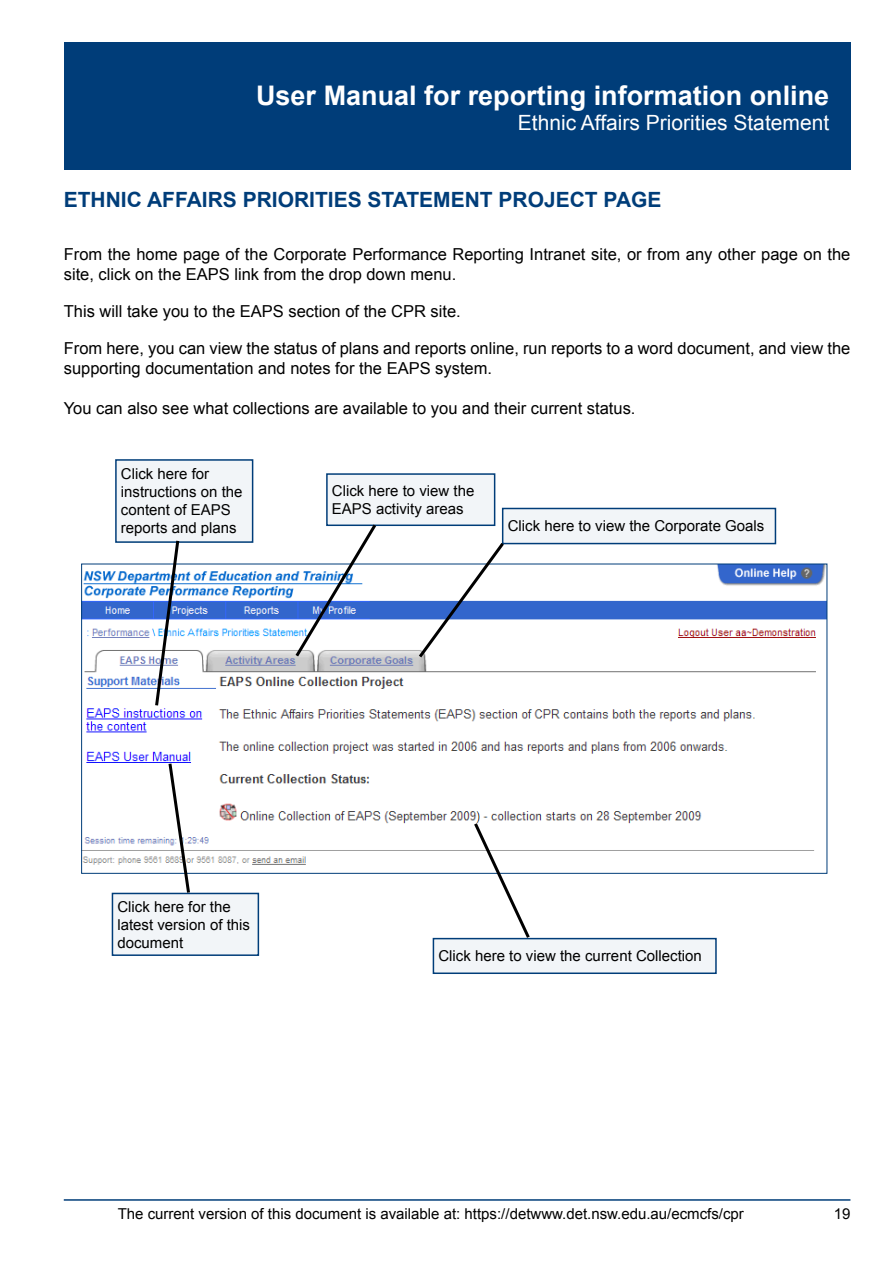
<style>
.page{position:relative;width:893px;height:1263px;background:#fff}
.page>*{position:absolute;margin:0;border:0;box-sizing:border-box;transform-origin:0 0}
.t1{font:700 27px "Arial";color:#fff}
.t2{font:700 21px "Arial";color:#003d79}
.t3{font:21px "Arial";color:#fff}
.t4{font:16.5px/19.8px "Arial";color:#000}
.t5{font:15px/18px "Arial";color:#000}
</style>
<div class="page">
<div style="left:64px;top:43px;width:786px;height:127px;background:#003d79"></div>
<hr style="left:64px;top:1199px;width:786px;height:2px;background:#003d79">
<div style="left:116px;top:460px;width:137px;height:82px;background:#f2f5f8"></div>
<div style="left:115px;top:459px;width:138px;height:84px;border:2px solid #003d79"></div>
<div style="left:327px;top:474px;width:168px;height:51px;background:#f2f5f8"></div>
<div style="left:326px;top:473px;width:169px;height:53px;border:2px solid #003d79"></div>
<div style="left:433px;top:939px;width:283px;height:34px;background:#f2f5f8"></div>
<div style="left:433px;top:938px;width:284px;height:36px;border:2px solid #003d79"></div>
<div style="left:503px;top:508px;width:272px;height:36px;background:#f2f5f8"></div>
<div style="left:502px;top:508px;width:274px;height:36px;border:2px solid #003d79"></div>
<div style="left:112px;top:893px;width:146px;height:62px;background:#f2f5f8"></div>
<div style="left:112px;top:893px;width:147px;height:63px;border:2px solid #003d79"></div>
<img style="left:83px;top:565px;width:742px;height:300px">
<svg style="left:167px;top:760px;width:25px;height:136px"></svg>
<svg style="left:293px;top:521px;width:86px;height:139px"></svg>
<svg style="left:416px;top:539px;width:91px;height:122px"></svg>
<svg style="left:471px;top:820px;width:61px;height:121px"></svg>
<svg style="left:153px;top:540px;width:28px;height:169px"></svg>
<h1 class="t1" style="left:256px;top:77px;width:575px">User Manual for reporting information online</h1>
<p class="t3" style="left:518px;top:109px;width:313px">Ethnic Affairs Priorities Statement</p>
<p class="t2" style="left:64px;top:185px;width:111px">Ethnic Affai</p>
<p class="t2" style="left:208px;top:185px;width:455px">rs Priorities Statement project page</p>
<p class="t4" style="left:64px;top:245px;width:788px">From the home page of the Corporate Performance Reporting Intranet site, or from any other page on the site, click on the EAPS link from the drop down menu.</p>
<p class="t4" style="left:64px;top:302px;width:399px">This will take you to the EAPS section of the CPR site.</p>
<p class="t4" style="left:64px;top:338px;width:788px">From here, you can view the status of plans and reports online, run reports to a word document, and view the supporting documentation and notes for the EAPS system.</p>
<p class="t4" style="left:64px;top:399px;width:573px">You can also see what collections are available to you and their current status.</p>
<p class="t5" style="left:121px;top:465px;width:123px">Click here for instructions on the content of EAPS reports and plans</p>
<p class="t5" style="left:332px;top:482px;width:144px">Click here to view the<br>EAPS activity areas</p>
<p class="t5" style="left:508px;top:517px;width:258px">Click here to view the Corporate Goals</p>
<p class="t5" style="left:117px;top:898px;width:134px">Click here for the latest version of this document</p>
<p class="t5" style="left:438px;top:947px;width:265px">Click here to view the current Collection</p>
<p class="t5" style="left:118px;top:1204px;width:628px">The current version of this document is available at: https://detwww.det.nsw.edu.au/ecmcfs/cpr</p>
<p class="t5" style="left:834px;top:1204px;width:18px">19</p>
</div>
